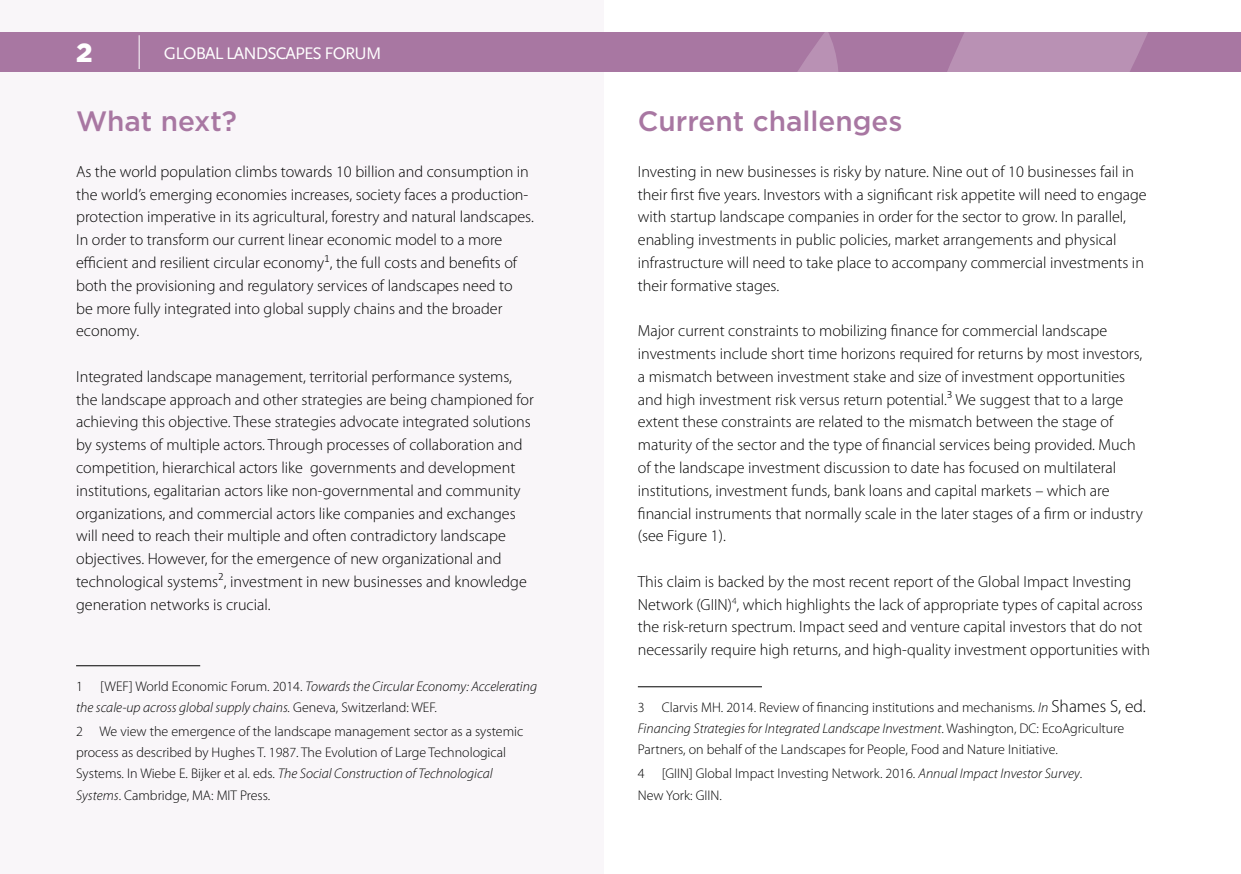
<style>
.page{position:relative;width:1241px;height:874px;background:#fff}
.page>*{position:absolute;margin:0;border:0;box-sizing:border-box;transform-origin:0 0}
.t1{font:500 28px "Gotham";color:#a877a2}
.t2{font:900 26.25px "Gotham";color:#fff}
.t3{font:17.5px "Scala Sans OT";letter-spacing:-.05em;color:#fff}
.t4{font:300 16.1px/22.8px "Myriad Pro";color:#000}
.t5{font:300 14px/21px "Myriad Pro";color:#000}
.t6{font:italic 300 14px/21px "Myriad Pro";color:#000}
.s1{font-style:normal}
.s2{font-style:italic}
.s3{font-size:17.5px}
</style>
<div class="page">
<div style="left:0;top:0;width:603px;height:873px;background:#f9f6f9"></div>
<div style="left:0;top:32px;width:1240px;height:40px;background:#a877a2"></div>
<hr style="left:1240px;top:32px;width:1px;height:40px;background:#a877a2">
<hr style="left:139px;top:35px;width:1px;height:34px;background:#fff">
<svg style="left:797px;top:32px;width:351px;height:40px"></svg>
<hr style="left:76px;top:665px;width:124px;height:1px;background:#000">
<hr style="left:637px;top:686px;width:124px;height:1px;background:#000">
<h2 class="t2" style="left:76px;top:34px;width:18px">2</h2>
<p class="t3" style="left:164px;top:44px;width:219px">GLOBAL LANDSCAPES FORUM</p>
<h1 class="t1" style="left:76px;top:103px;width:162px">What next?</h1>
<p class="t4" style="left:76px;top:160px;width:459px">As the world population climbs towards 10 billion and consumption in the world’s emerging economies increases, society faces a production&shy;protection imperative in its agricultural, forestry and natural landscapes.<br>In order to transform our current linear economic model to a more efficient and resilient circular economy<sup>1</sup>, the full costs and benefits of both the provisioning and regulatory services of landscapes need to<br>be more fully integrated into global supply chains and the broader economy.</p>
<p class="t4" style="left:76px;top:365px;width:459px">Integrated landscape management, territorial performance systems, the landscape approach and other strategies are being championed for achieving this objective. These strategies advocate integrated solutions by systems of multiple actors. Through processes of collaboration and competition, hierarchical actors like governments and development institutions, egalitarian actors like non-governmental and community organizations, and commercial actors like companies and exchanges will need to reach their multiple and often contradictory landscape objectives. However, for the emergence of new organizational and technological systems<sup>2</sup>, investment in new businesses and knowledge generation networks is crucial.</p>
<p class="t6" style="left:76px;top:675px;width:462px"><span class="s1">1 [WEF] World Economic Forum. 2014.</span> Towards the Circular Economy: Accelerating the scale-up across global supply chains. <span class="s1">Geneva, Switzerland: WEF.</span></p>
<p class="t5" style="left:76px;top:721px;width:448px">2 We view the emergence of the landscape management sector as a systemic process as described by Hughes T. 1987. The Evolution of Large Technological Systems. In Wiebe E. Bijker et al. eds. <span class="s2">The Social Construction of Technological Systems</span>. Cambridge, MA: MIT Press.</p>
<h1 class="t1" style="left:637px;top:103px;width:266px">Current challenges</h1>
<p class="t4" style="left:637px;top:160px;width:510px">Investing in new businesses is risky by nature. Nine out of 10 businesses fail in their first five years. Investors with a significant risk appetite will need to engage with startup landscape companies in order for the sector to grow. In parallel, enabling investments in public policies, market arrangements and physical infrastructure will need to take place to accompany commercial investments in their formative stages.</p>
<p class="t4" style="left:637px;top:320px;width:506px">Major current constraints to mobilizing finance for commercial landscape investments include short time horizons required for returns by most investors, a mismatch between investment stake and size of investment opportunities and high investment risk versus return potential.<sup>3</sup> We suggest that to a large extent these constraints are related to the mismatch between the stage of maturity of the sector and the type of financial services being provided. Much of the landscape investment discussion to date has focused on multilateral institutions, investment funds, bank loans and capital markets – which are financial instruments that normally scale in the later stages of a firm or industry (see Figure 1).</p>
<p class="t4" style="left:637px;top:570px;width:514px">This claim is backed by the most recent report of the Global Impact Investing Network (GIIN)<sup>4</sup>, which highlights the lack of appropriate types of capital across the risk-return spectrum. Impact seed and venture capital investors that do not necessarily require high returns, and high-quality investment opportunities with</p>
<p class="t5" style="left:637px;top:696px;width:509px">3 Clarvis MH. 2014. Review of financing institutions and mechanisms. <span class="s2">In</span> <span class="s3">Shames S, ed.<br></span><span class="s2">Financing Strategies for Integrated Landscape Investment</span>. Washington, DC: EcoAgriculture<br>Partners, on behalf of the Landscapes for People, Food and Nature Initiative.</p>
<p class="t5" style="left:637px;top:763px;width:446px">4 [GIIN] Global Impact Investing Network. 2016. <span class="s2">Annual Impact Investor Survey</span>.<br>New York: GIIN.</p>
</div>
